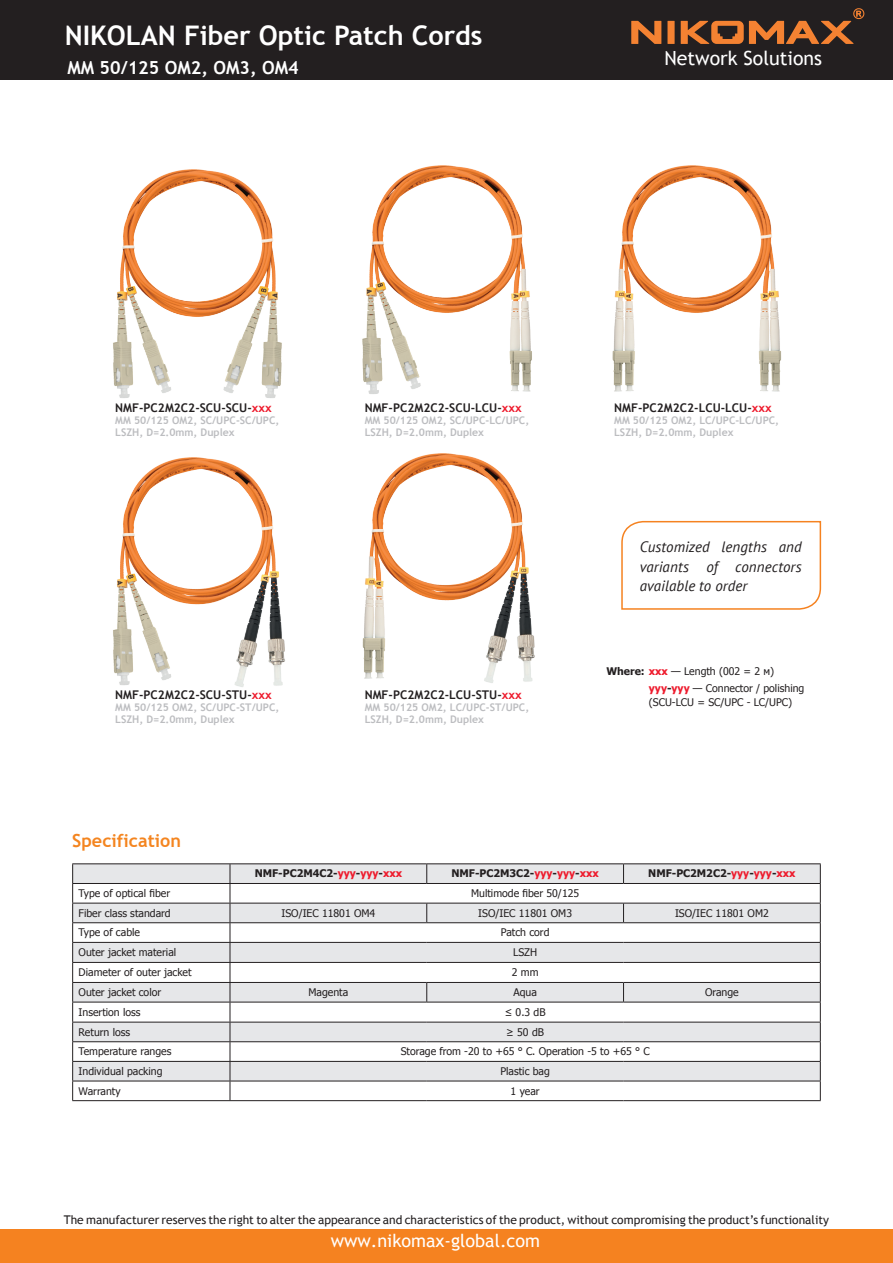
<style>
.page{position:relative;width:893px;height:1263px;background:#fff}
.page>*{position:absolute;margin:0;border:0;box-sizing:border-box;transform-origin:0 0}
.t1{font:700 27px "Trebuchet MS";color:#fff}
.t2{font:19.5px "Trebuchet MS";color:#fff}
.t3{font:18px "Trebuchet MS";color:#fff}
.t4{font:700 18px "Trebuchet MS";color:#fff}
.NMC_-_Upper_Headers{font:700 18px "Trebuchet MS";color:#f48520}
.NMC_-_Main_Text{font:italic 15px/19.5px "PT Sans";letter-spacing:.005em;color:#231f20;text-align:justify}
.t5{font:12px "Trebuchet MS";color:#231f20}
.NMC_-_Articles{font:700 12px "Trebuchet MS";color:#231f20}
.NMC_-_Tables_-_align{font:10.5px "Tahoma";color:#231f20}
.NMC_-_Articles_small{font:700 10.5px "Trebuchet MS";color:#bcbdc0}
.NMC_-_Disclaimer{font:10.5px/13.5px "Tahoma";color:#231f20}
.NMC_-_Table_Headers{font:700 10.5px "Tahoma";color:#231f20}
.s1{color:#ee1b2d}
.s2{font-weight:700}
.s3{font-weight:700;color:#ee1b2d}
</style>
<div class="page">
<img style="left:113px;top:169px;width:169px;height:229px">
<img style="left:113px;top:457px;width:172px;height:230px">
<img style="left:362px;top:165px;width:420px;height:229px">
<img style="left:362px;top:453px;width:173px;height:230px">
<svg style="left:621px;top:520px;width:201px;height:90px"></svg>
<div style="left:73px;top:864px;width:747px;height:19px;background:#e6e7e9"></div>
<svg style="left:73px;top:884px;width:747px;height:216px"></svg>
<hr style="left:230px;top:922px;width:197px;height:1px;background:#231f20">
<hr style="left:427px;top:922px;width:196px;height:1px;background:#231f20">
<hr style="left:623px;top:922px;width:198px;height:1px;background:#231f20">
<svg style="left:426px;top:864px;width:1px;height:19px"></svg>
<svg style="left:623px;top:864px;width:1px;height:19px"></svg>
<hr style="left:72px;top:883px;width:158px;height:1px;background:#231f20">
<hr style="left:230px;top:883px;width:197px;height:1px;background:#231f20">
<hr style="left:427px;top:883px;width:196px;height:1px;background:#231f20">
<hr style="left:623px;top:883px;width:198px;height:1px;background:#231f20">
<hr style="left:72px;top:903px;width:158px;height:1px;background:#231f20">
<hr style="left:230px;top:903px;width:197px;height:1px;background:#231f20">
<hr style="left:427px;top:903px;width:196px;height:1px;background:#231f20">
<svg style="left:426px;top:903px;width:1px;height:19px"></svg>
<hr style="left:623px;top:903px;width:198px;height:1px;background:#231f20">
<svg style="left:623px;top:903px;width:1px;height:19px"></svg>
<hr style="left:72px;top:922px;width:158px;height:1px;background:#231f20">
<hr style="left:72px;top:942px;width:158px;height:1px;background:#231f20">
<hr style="left:230px;top:942px;width:197px;height:1px;background:#231f20">
<hr style="left:427px;top:942px;width:196px;height:1px;background:#231f20">
<hr style="left:623px;top:942px;width:198px;height:1px;background:#231f20">
<hr style="left:72px;top:962px;width:158px;height:1px;background:#231f20">
<hr style="left:230px;top:962px;width:197px;height:1px;background:#231f20">
<hr style="left:427px;top:962px;width:196px;height:1px;background:#231f20">
<hr style="left:623px;top:962px;width:198px;height:1px;background:#231f20">
<hr style="left:72px;top:982px;width:158px;height:1px;background:#231f20">
<hr style="left:230px;top:982px;width:197px;height:1px;background:#231f20">
<hr style="left:427px;top:982px;width:196px;height:1px;background:#231f20">
<svg style="left:426px;top:983px;width:1px;height:19px"></svg>
<hr style="left:623px;top:982px;width:198px;height:1px;background:#231f20">
<svg style="left:623px;top:983px;width:1px;height:19px"></svg>
<hr style="left:72px;top:1002px;width:158px;height:1px;background:#231f20">
<hr style="left:230px;top:1002px;width:197px;height:1px;background:#231f20">
<hr style="left:427px;top:1002px;width:196px;height:1px;background:#231f20">
<hr style="left:623px;top:1002px;width:198px;height:1px;background:#231f20">
<hr style="left:72px;top:1022px;width:158px;height:1px;background:#231f20">
<hr style="left:230px;top:1022px;width:197px;height:1px;background:#231f20">
<hr style="left:427px;top:1022px;width:196px;height:1px;background:#231f20">
<hr style="left:623px;top:1022px;width:198px;height:1px;background:#231f20">
<hr style="left:72px;top:1041px;width:158px;height:1px;background:#231f20">
<hr style="left:230px;top:1041px;width:197px;height:1px;background:#231f20">
<hr style="left:427px;top:1041px;width:196px;height:1px;background:#231f20">
<hr style="left:623px;top:1041px;width:198px;height:1px;background:#231f20">
<hr style="left:72px;top:1061px;width:158px;height:1px;background:#231f20">
<hr style="left:230px;top:1061px;width:197px;height:1px;background:#231f20">
<hr style="left:427px;top:1061px;width:196px;height:1px;background:#231f20">
<hr style="left:623px;top:1061px;width:198px;height:1px;background:#231f20">
<hr style="left:72px;top:1081px;width:158px;height:1px;background:#231f20">
<hr style="left:230px;top:1081px;width:197px;height:1px;background:#231f20">
<svg style="left:230px;top:864px;width:1px;height:236px"></svg>
<hr style="left:427px;top:1081px;width:196px;height:1px;background:#231f20">
<hr style="left:623px;top:1081px;width:198px;height:1px;background:#231f20">
<svg style="left:820px;top:864px;width:1px;height:236px"></svg>
<hr style="left:72px;top:863px;width:158px;height:1px;background:#231f20">
<hr style="left:230px;top:863px;width:197px;height:1px;background:#231f20">
<hr style="left:427px;top:863px;width:196px;height:1px;background:#231f20">
<hr style="left:623px;top:863px;width:198px;height:1px;background:#231f20">
<svg style="left:72px;top:864px;width:1px;height:236px"></svg>
<hr style="left:72px;top:1100px;width:158px;height:1px;background:#231f20">
<hr style="left:230px;top:1100px;width:197px;height:1px;background:#231f20">
<hr style="left:427px;top:1100px;width:196px;height:1px;background:#231f20">
<hr style="left:623px;top:1100px;width:198px;height:1px;background:#231f20">
<div style="left:0;top:0;width:893px;height:79px;background:#231f20"></div>
<svg style="left:631px;top:8px;width:233px;height:36px"></svg>
<div style="left:0;top:1230px;width:893px;height:33px;background:#f58220"></div>
<h1 class="t1" style="left:65px;top:19px;width:419px">NIKOLAN Fiber Optic Patch Cords</h1>
<h3 class="t4" style="left:67px;top:57px;width:233px">MM 50/125 OM2, OM3, OM4</h3>
<h2 class="t2" style="left:664px;top:47px;width:159px">Network Solutions</h2>
<p class="NMC_-_Articles" style="left:115px;top:400px;width:158px">NMF-PC2M2C2-SCU-SCU-<span class="s1">xxx</span></p>
<p class="NMC_-_Articles_small" style="left:115px;top:414px;width:166px">MM 50/125 OM2, SC/UPC-SC/UPC,</p>
<p class="NMC_-_Articles_small" style="left:115px;top:426px;width:121px">LSZH, D=2.0mm, Duplex</p>
<p class="NMC_-_Articles" style="left:115px;top:687px;width:158px">NMF-PC2M2C2-SCU-STU-<span class="s1">xxx</span></p>
<p class="NMC_-_Articles_small" style="left:115px;top:701px;width:166px">MM 50/125 OM2, SC/UPC-ST/UPC,</p>
<p class="NMC_-_Articles_small" style="left:115px;top:713px;width:121px">LSZH, D=2.0mm, Duplex</p>
<p class="NMC_-_Upper_Headers" style="left:72px;top:829px;width:110px">Specification</p>
<p class="NMC_-_Articles" style="left:365px;top:400px;width:158px">NMF-PC2M2C2-SCU-LCU-<span class="s1">xxx</span></p>
<p class="NMC_-_Articles_small" style="left:365px;top:414px;width:166px">MM 50/125 OM2, SC/UPC-LC/UPC,</p>
<p class="NMC_-_Articles_small" style="left:365px;top:426px;width:121px">LSZH, D=2.0mm, Duplex</p>
<p class="NMC_-_Articles" style="left:365px;top:687px;width:158px">NMF-PC2M2C2-LCU-STU-<span class="s1">xxx</span></p>
<p class="NMC_-_Articles_small" style="left:365px;top:701px;width:166px">MM 50/125 OM2, LC/UPC-ST/UPC,</p>
<p class="NMC_-_Articles_small" style="left:365px;top:713px;width:121px">LSZH, D=2.0mm, Duplex</p>
<p class="NMC_-_Articles" style="left:614px;top:400px;width:159px">NMF-PC2M2C2-LCU-LCU-<span class="s1">xxx</span></p>
<p class="NMC_-_Articles_small" style="left:614px;top:414px;width:166px">MM 50/125 OM2, LC/UPC-LC/UPC,</p>
<p class="NMC_-_Articles_small" style="left:614px;top:426px;width:121px">LSZH, D=2.0mm, Duplex</p>
<p class="NMC_-_Main_Text" style="left:640px;top:537px;width:164px">Customized lengths and variants of connectors available to order</p>
<p class="NMC_-_Disclaimer" style="left:606px;top:664px;width:169px"><span class="s2">Where:</span> <span class="s3">xxx</span> — Length (002 = 2 м)</p>
<p class="NMC_-_Disclaimer" style="left:649px;top:681px;width:157px"><span class="s3">yyy</span><span class="s2">-</span><span class="s3">yyy</span> — Connector / polishing (SCU-LCU = SC/UPC - LC/UPC)</p>
<p class="NMC_-_Table_Headers" style="left:255px;top:866px;width:149px">NMF-PC2M4C2-<span class="s1">yyy</span>-<span class="s1">yyy</span>-<span class="s1">xxx</span></p>
<p class="NMC_-_Table_Headers" style="left:451px;top:866px;width:149px">NMF-PC2M3C2-<span class="s1">yyy</span>-<span class="s1">yyy</span>-<span class="s1">xxx</span></p>
<p class="NMC_-_Table_Headers" style="left:648px;top:866px;width:149px">NMF-PC2M2C2-<span class="s1">yyy</span>-<span class="s1">yyy</span>-<span class="s1">xxx</span></p>
<p class="NMC_-_Tables_-_align" style="left:79px;top:886px;width:93px">Type of optical fiber</p>
<p class="NMC_-_Tables_-_align" style="left:471px;top:886px;width:110px">Multimode fiber 50/125</p>
<p class="NMC_-_Tables_-_align" style="left:79px;top:906px;width:94px">Fiber class standard</p>
<p class="NMC_-_Tables_-_align" style="left:281px;top:906px;width:95px">ISO/IEC 11801 OM4</p>
<p class="NMC_-_Tables_-_align" style="left:478px;top:906px;width:95px">ISO/IEC 11801 OM3</p>
<p class="NMC_-_Tables_-_align" style="left:675px;top:906px;width:95px">ISO/IEC 11801 OM2</p>
<p class="NMC_-_Tables_-_align" style="left:79px;top:925px;width:63px">Type of cable</p>
<p class="NMC_-_Tables_-_align" style="left:501px;top:925px;width:50px">Patch cord</p>
<p class="NMC_-_Tables_-_align" style="left:79px;top:945px;width:99px">Outer jacket material</p>
<p class="NMC_-_Tables_-_align" style="left:513px;top:945px;width:26px">LSZH</p>
<p class="NMC_-_Tables_-_align" style="left:79px;top:965px;width:114px">Diameter of outer jacket</p>
<p class="NMC_-_Tables_-_align" style="left:512px;top:965px;width:28px">2 mm</p>
<p class="NMC_-_Tables_-_align" style="left:79px;top:985px;width:84px">Outer jacket color</p>
<p class="NMC_-_Tables_-_align" style="left:308px;top:985px;width:41px">Magenta</p>
<p class="NMC_-_Tables_-_align" style="left:513px;top:985px;width:25px">Aqua</p>
<p class="NMC_-_Tables_-_align" style="left:705px;top:985px;width:35px">Orange</p>
<p class="NMC_-_Tables_-_align" style="left:79px;top:1005px;width:63px">Insertion loss</p>
<p class="NMC_-_Tables_-_align" style="left:505px;top:1005px;width:42px">≤ 0.3 dB</p>
<p class="NMC_-_Tables_-_align" style="left:79px;top:1025px;width:53px">Return loss</p>
<p class="NMC_-_Tables_-_align" style="left:506px;top:1025px;width:39px">≥ 50 dB</p>
<p class="NMC_-_Tables_-_align" style="left:79px;top:1044px;width:94px">Temperature ranges</p>
<p class="NMC_-_Tables_-_align" style="left:401px;top:1044px;width:250px">Storage from -20 to +65 ° C. Operation -5 to +65 ° C</p>
<p class="NMC_-_Tables_-_align" style="left:79px;top:1064px;width:85px">Individual packing</p>
<p class="NMC_-_Tables_-_align" style="left:500px;top:1064px;width:51px">Plastic bag</p>
<p class="NMC_-_Tables_-_align" style="left:79px;top:1084px;width:43px">Warranty</p>
<p class="NMC_-_Tables_-_align" style="left:511px;top:1084px;width:30px">1 year</p>
<p class="t5" style="left:64px;top:1212px;width:767px">The manufacturer reserves the right to alter the appearance and characteristics of the product, without compromising the product’s functionality</p>
<h3 class="t3" style="left:331px;top:1230px;width:211px">www.nikomax-global.com</h3>
</div>
